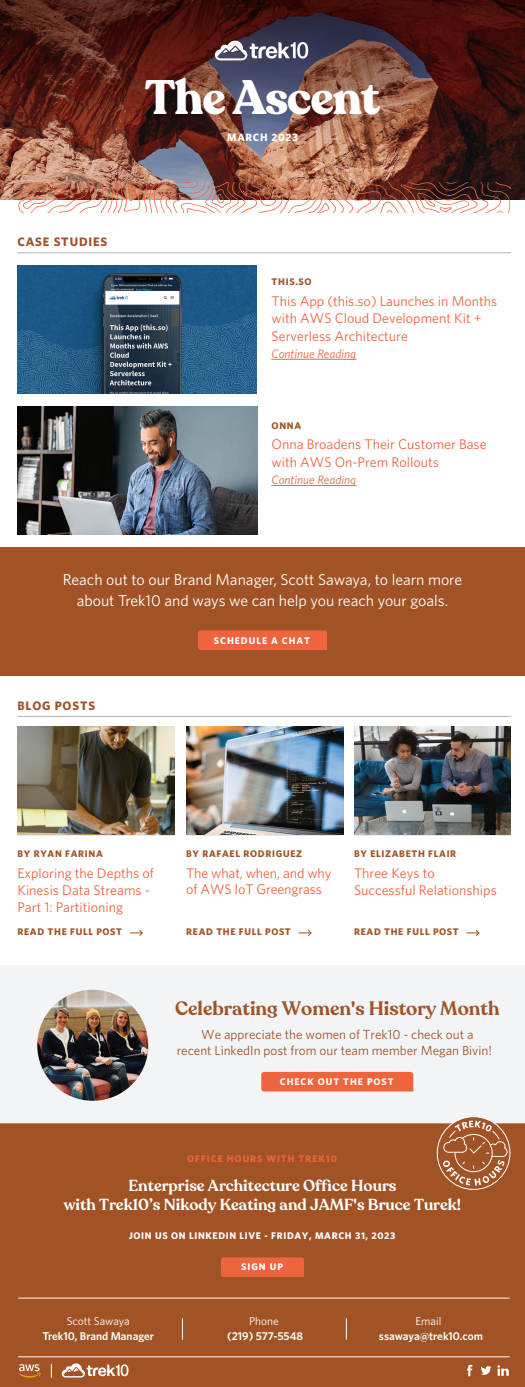
<style>
.page{position:relative;width:525px;height:1387px;background:#fff}
.page>*{position:absolute;margin:0;border:0;box-sizing:border-box;transform-origin:0 0}
.t1{font:700 47.86px "Recoleta";letter-spacing:-.025em;color:#fff}
.t2{font:600 19.25px "Recoleta";color:#a15326}
.t3{font:600 15.84px/19px "Recoleta";color:#fff;text-align:center}
.t4{font:15.75px/21px "Whitney";color:#fff;text-align:center}
.t5{font:14px/16.8px "Whitney";color:#ed643e}
.t6{font:13.12px/15.8px "Whitney";color:#a15326;text-align:center}
.t7{font:italic 12.25px "Whitney";color:#ed643e}
.t8{font:700 12.25px "Whitney";letter-spacing:.065em;color:#a15326}
.t9{font:600 11.38px "Whitney";color:#fff}
.t10{font:11.38px "Whitney";color:#fff}
.t11{font:700 10.59px "Whitney";letter-spacing:.07em;color:#fff}
.t12{font:700 9.62px "Whitney";letter-spacing:.07em;color:#a15326}
.t13{font:700 9.62px "Whitney";letter-spacing:.07em;color:#fff}
.t14{font:700 9.62px "Whitney";letter-spacing:.1em;color:#fff}
.t15{font:700 9.62px "Whitney";letter-spacing:.1em;color:#ed643e}
</style>
<div class="page">
<div style="left:0;top:1123px;width:525px;height:263px;background:#a15326"></div>
<svg style="left:182px;top:1318px;width:1px;height:21px"></svg>
<svg style="left:346px;top:1318px;width:1px;height:21px"></svg>
<hr style="left:18px;top:1356px;width:492px;height:1px;background:#fff">
<hr style="left:18px;top:1297px;width:492px;height:1px;background:#fff">
<hr style="left:18px;top:252px;width:493px;height:1px;background:#b8b5b5">
<img style="left:18px;top:265px;width:239px;height:128px">
<img style="left:18px;top:406px;width:239px;height:128px">
<img style="left:0;top:146px;width:525px;height:53px">
<svg style="left:0;top:0;width:525px;height:146px;background:#582a26"></svg>
<svg style="left:18px;top:183px;width:493px;height:30px"></svg>
<svg style="left:215px;top:40px;width:93px;height:20px"></svg>
<hr style="left:18px;top:716px;width:493px;height:1px;background:#b8b5b5">
<svg style="left:51px;top:1364px;width:1px;height:13px"></svg>
<svg style="left:18px;top:1364px;width:23px;height:13px"></svg>
<svg style="left:62px;top:1363px;width:66px;height:14px"></svg>
<svg style="left:467px;top:1364px;width:6px;height:12px"></svg>
<svg style="left:497px;top:1365px;width:12px;height:10px"></svg>
<svg style="left:481px;top:1366px;width:10px;height:8px"></svg>
<hr style="left:272px;top:485px;width:84px;height:1px;background:#ed643e">
<hr style="left:272px;top:359px;width:84px;height:1px;background:#ed643e">
<div style="left:0;top:547px;width:525px;height:128px;background:#a15326"></div>
<div style="left:198px;top:630px;width:129px;height:20px;background:#ed643e"></div>
<svg style="left:299px;top:929px;width:13px;height:7px"></svg>
<svg style="left:467px;top:929px;width:13px;height:7px"></svg>
<svg style="left:130px;top:929px;width:13px;height:7px"></svg>
<div style="left:0;top:966px;width:525px;height:157px;background:#f3f4f5"></div>
<img style="left:37px;top:989px;width:111px;height:111px;border-radius:56px">
<div style="left:261px;top:1072px;width:152px;height:19px;background:#ed643e"></div>
<img style="left:186px;top:727px;width:157px;height:108px">
<img style="left:354px;top:727px;width:157px;height:108px">
<img style="left:18px;top:727px;width:156px;height:108px">
<svg style="left:437px;top:1116px;width:73px;height:73px"></svg>
<div style="left:437px;top:1116px;width:73px;height:73px;border:1px solid #fff;border-radius:50%"></div>
<svg style="left:443px;top:1120px;width:65px;height:65px"></svg>
<div style="left:221px;top:1257px;width:83px;height:19px;background:#ed643e"></div>
<h1 class="t1" style="left:145px;top:68px;width:237px">The Ascent</h1>
<p class="t11" style="left:227px;top:131px;width:72px">MARCH 2023</p>
<p class="t8" style="left:18px;top:233px;width:91px">CASE STUDIES</p>
<p class="t12" style="left:272px;top:275px;width:42px">THIS.SO</p>
<p class="t5" style="left:272px;top:292px;width:227px;line-height:17.5px">This App (this.so) Launches in Months with AWS Cloud Development Kit +<br>Serverless Architecture</p>
<p class="t7" style="left:272px;top:346px;width:86px">Continue Reading</p>
<p class="t12" style="left:272px;top:419px;width:31px">ONNA</p>
<p class="t5" style="left:272px;top:435px;width:217px;line-height:17.5px">Onna Broadens Their Customer Base with AWS On-Prem Rollouts</p>
<p class="t7" style="left:272px;top:472px;width:86px">Continue Reading</p>
<p class="t4" style="left:63px;top:569px;width:401px">Reach out to our Brand Manager, Scott Sawaya, to learn more about Trek10 and ways we can help you reach your goals.</p>
<p class="t14" style="left:214px;top:634px;width:98px">SCHEDULE A CHAT</p>
<p class="t8" style="left:18px;top:697px;width:79px">BLOG POSTS</p>
<p class="t12" style="left:18px;top:847px;width:87px">BY RYAN FARINA</p>
<p class="t12" style="left:186px;top:847px;width:117px">BY RAFAEL RODRIGUEZ</p>
<p class="t12" style="left:354px;top:847px;width:104px">BY ELIZABETH FLAIR</p>
<p class="t5" style="left:18px;top:865px;width:138px">Exploring the Depths of<br>Kinesis Data Streams -<br>Part 1: Partitioning</p>
<p class="t5" style="left:186px;top:864px;width:147px">The what, when, and why of AWS IoT Greengrass</p>
<p class="t5" style="left:354px;top:865px;width:144px">Three Keys to<br>Successful Relationships</p>
<p class="t12" style="left:18px;top:925px;width:106px">READ THE FULL POST</p>
<p class="t12" style="left:186px;top:925px;width:106px">READ THE FULL POST</p>
<p class="t12" style="left:354px;top:925px;width:106px">READ THE FULL POST</p>
<h2 class="t2" style="left:175px;top:996px;width:326px">Celebrating Women's History Month</h2>
<p class="t6" style="left:177px;top:1026px;width:317px">We appreciate the women of Trek10 - check out a<br>recent LinkedIn post from our team member Megan Bivin!</p>
<p class="t14" style="left:280px;top:1075px;width:115px">CHECK OUT THE POST</p>
<p class="t15" style="left:187px;top:1151px;width:151px">OFFICE HOURS WITH TREK10</p>
<p class="t3" style="left:64px;top:1176px;width:399px">Enterprise Architecture Office Hours<br>with Trek10’s Nikody Keating and JAMF's Bruce Turek!</p>
<p class="t13" style="left:129px;top:1228px;width:268px">JOIN US ON LINKEDIN LIVE - FRIDAY, MARCH 31, 2023</p>
<p class="t10" style="left:67px;top:1314px;width:64px">Scott Sawaya</p>
<p class="t9" style="left:42px;top:1328px;width:113px">Trek10, Brand Manager</p>
<p class="t13" style="left:241px;top:1260px;width:43px">SIGN UP</p>
<p class="t10" style="left:249px;top:1314px;width:31px">Phone</p>
<p class="t9" style="left:227px;top:1328px;width:77px">(219) 577-5548</p>
<p class="t10" style="left:415px;top:1314px;width:27px">Email</p>
<p class="t9" style="left:379px;top:1328px;width:105px">ssawaya@trek10.com</p>
</div>
